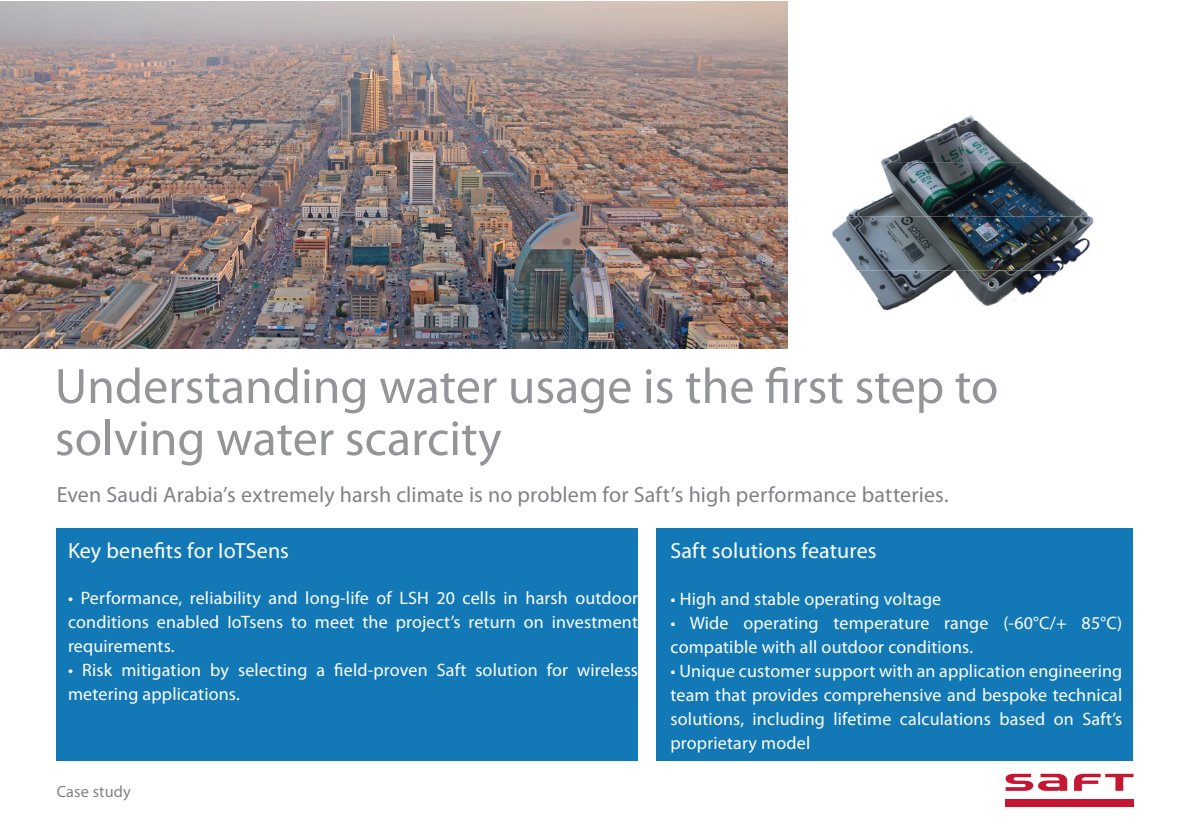
<style>
.page{position:relative;width:1191px;height:840px;background:#fff}
.page>*{position:absolute;margin:0;border:0;box-sizing:border-box;transform-origin:0 0}
.t1{font:50px/52px "Myriad Pro";color:#939598}
.TITRE_DOUBLE{font:22px "Myriad Pro";letter-spacing:.005em;color:#808285}
.TITRE_DOUBLE-2{font:22px "Myriad Pro";letter-spacing:.005em;color:#fff}
.t2{font:18px/24px "Myriad Pro";letter-spacing:.01em;color:#fff;text-align:justify}
.t3{font:16.2px "Myriad Pro";letter-spacing:.01em;color:#808285}
</style>
<div class="page">
<svg style="left:1074px;top:773px;width:59px;height:17px"></svg>
<svg style="left:1005px;top:773px;width:62px;height:17px"></svg>
<div style="left:1005px;top:798px;width:129px;height:8px;background:#c51632"></div>
<img style="left:0;top:1px;width:787px;height:347px">
<div style="left:57px;top:527px;width:581px;height:233px;background:#1279b6"></div>
<div style="left:656px;top:527px;width:476px;height:233px;background:#1279b6"></div>
<img style="left:832px;top:115px;width:262px;height:196px">
<p class="t1" style="left:55px;top:359px;width:945px">Understanding water usage is the first step to solving water scarcity</p>
<p class="TITRE_DOUBLE" style="left:57px;top:480px;width:893px">Even Saudi Arabia’s extremely harsh climate is no problem for Saft’s high performance batteries.</p>
<p class="TITRE_DOUBLE-2" style="left:68px;top:537px;width:222px">Key benefits for IoTSens</p>
<p class="t2" style="left:68px;top:585px;width:571px">• Performance, reliability and long-life of LSH 20 cells in harsh outdoor conditions enabled IoTsens to meet the project’s return on investment requirements.</p>
<p class="t2" style="left:68px;top:657px;width:571px">• Risk mitigation by selecting a field-proven Saft solution for wireless metering applications.</p>
<p class="TITRE_DOUBLE-2" style="left:670px;top:537px;width:207px">Saft solutions features</p>
<p class="t2" style="left:670px;top:586px;width:272px">• High and stable operating voltage</p>
<p class="t2" style="left:670px;top:610px;width:453px">• Wide operating temperature range (-60°C/+ 85°C) compatible with all outdoor conditions.</p>
<p class="t2" style="left:670px;top:658px;width:453px">• Unique customer support with an application engineering team that provides comprehensive and bespoke technical solutions, including lifetime calculations based on Saft’s proprietary model</p>
<p class="t3" style="left:57px;top:781px;width:76px">Case study</p>
</div>
